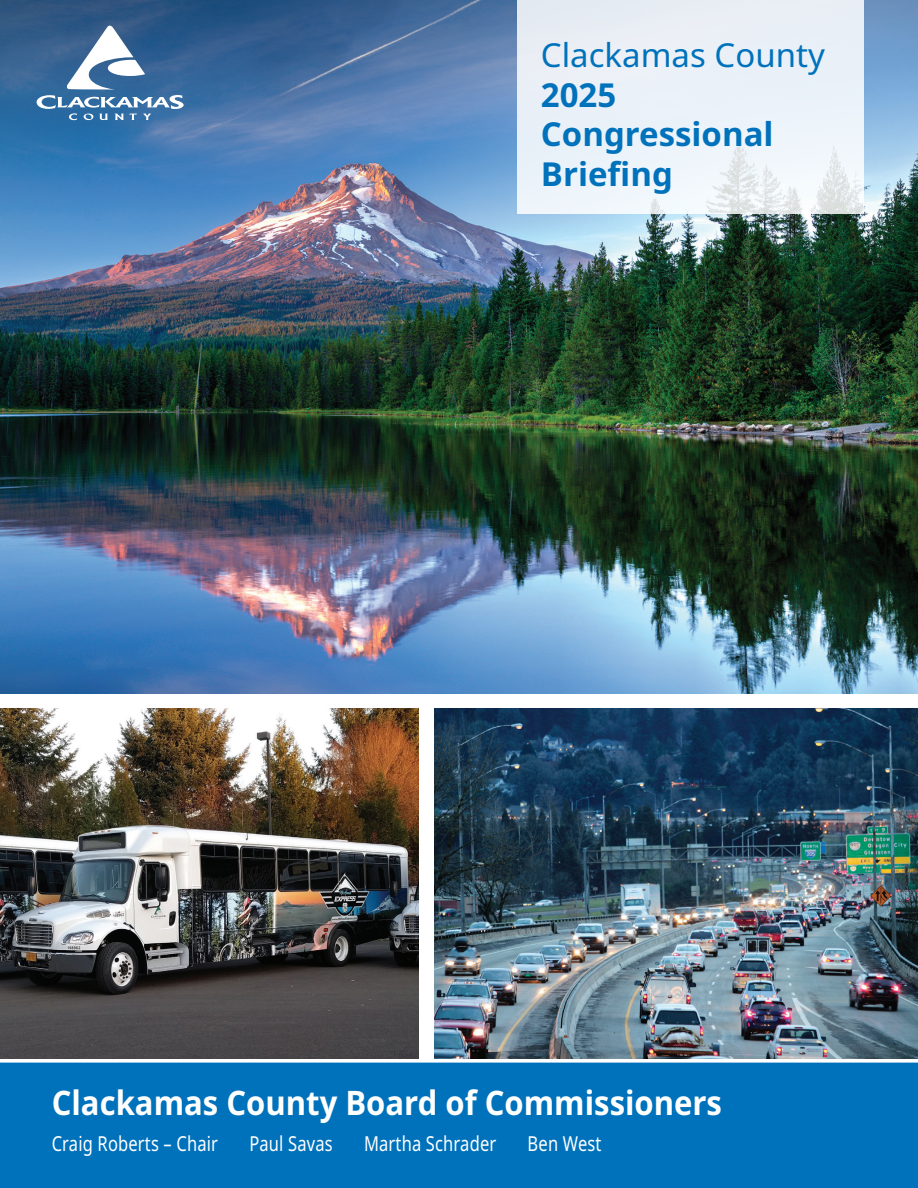
<style>
.page{position:relative;width:918px;height:1188px;background:#fff}
.page>*{position:absolute;margin:0;border:0;box-sizing:border-box;transform-origin:0 0}
.t1{font:700 33.75px "Noto Sans";color:#fff;scale:.92 1}
.t2{font:700 33px/39.6px "Noto Sans";color:#0072bc}
.t3{font:33px "Noto Sans";color:#0072bc}
.t4{font:20.7px "Noto Sans";letter-spacing:.01em;color:#fff;scale:.8 1}
</style>
<div class="page">
<img style="left:0;top:0;width:918px;height:693px">
<div style="left:0;top:1061px;width:918px;height:127px;background:#0072bc"></div>
<hr style="left:0;top:1060px;width:918px;height:3px;background:#fff">
<div style="left:517px;top:0;width:347px;height:214px;background:#ebf1f8"></div>
<svg style="left:37px;top:26px;width:147px;height:94px"></svg>
<img style="left:0;top:708px;width:419px;height:350px">
<img style="left:434px;top:708px;width:484px;height:350px">
<p class="t3" style="left:541px;top:32px;width:285px">Clackamas County</p>
<p class="t2" style="left:541px;top:76px;width:234px">2025<br>Congressional<br>Briefing</p>
<p class="t1" style="left:52px;top:1079px;width:730px">Clackamas County Board of Commissioners</p>
<p class="t4" style="left:52px;top:1129px;width:209px">Craig Roberts – Chair</p>
<p class="t4" style="left:249px;top:1129px;width:106px">Paul Savas</p>
<p class="t4" style="left:364px;top:1129px;width:167px">Martha Schrader</p>
<p class="t4" style="left:528px;top:1129px;width:94px">Ben West</p>
</div>
